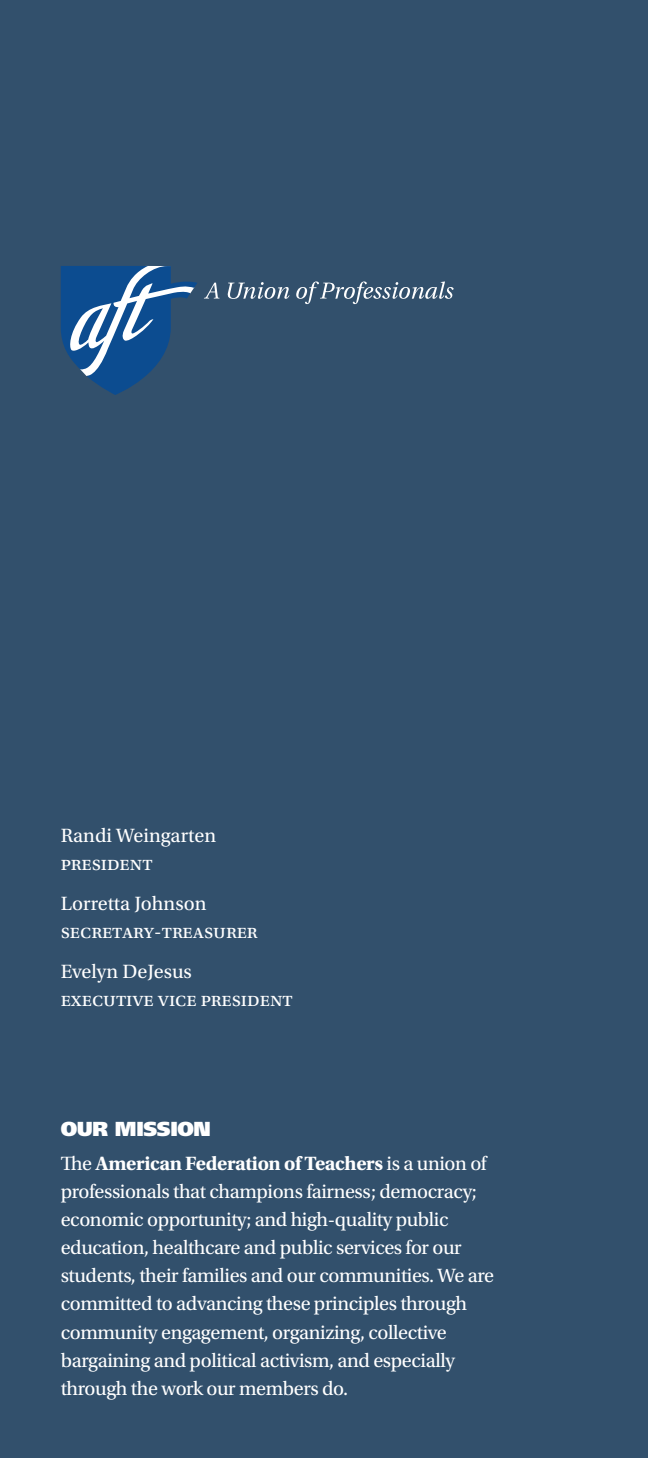
<style>
.page{position:relative;width:648px;height:1458px;background:#32506c}
.page>*{position:absolute;margin:0;border:0;box-sizing:border-box;transform-origin:0 0}
.t1{font:20.25px/28.1px "Utopia Std";letter-spacing:-.02em;color:#fff}
.t2{font:20.25px/28.1px "Utopia Std";color:#fff}
.t3{font:900 20.25px "Frutiger LT Std";letter-spacing:-.02em;color:#fff}
.s1{font-weight:700}
</style>
<div class="page">
<svg style="left:204px;top:283px;width:16px;height:16px"></svg>
<svg style="left:227px;top:282px;width:63px;height:17px"></svg>
<svg style="left:296px;top:281px;width:158px;height:23px"></svg>
<svg style="left:61px;top:266px;width:136px;height:129px"></svg>
<p class="t2" style="left:61px;top:822px;width:157px">Randi Weingarten president</p>
<p class="t2" style="left:61px;top:890px;width:198px">Lorretta Johnson secretary-treasurer</p>
<p class="t2" style="left:61px;top:957px;width:234px">Evelyn DeJesus<br>executive vice president</p>
<p class="t3" style="left:61px;top:1117px;width:152px">OUR MISSION</p>
<p class="t1" style="left:61px;top:1150px;width:435px">The <span class="s1">American Federation of Teachers</span> is a union of professionals that champions fairness; democracy; economic opportunity; and high-quality public education, healthcare and public services for our students, their families and our communities. We are committed to advancing these principles through community engagement, organizing, collective bargaining and political activism, and especially through the work our members do.</p>
</div>
